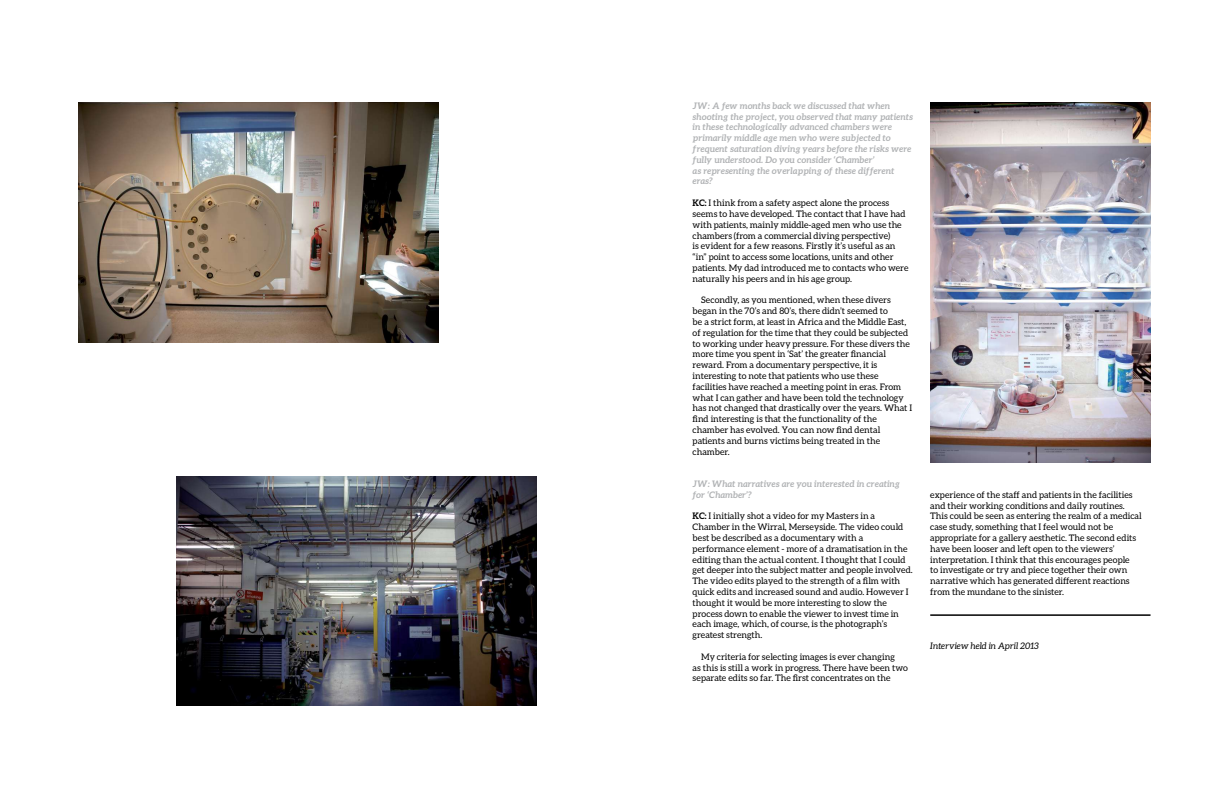
<style>
.page{position:relative;width:1229px;height:808px;background:#fff}
.page>*{position:absolute;margin:0;border:0;box-sizing:border-box;transform-origin:0 0}
.t1{font:9px/10.8px "Aleo";color:#000}
.t2{font:italic 700 9px/10.8px "Aleo";color:#b0b2b4}
.t3{font:italic 9px "Aleo";color:#000}
.s1{font-weight:700}
</style>
<div class="page">
<img style="left:931px;top:102px;width:220px;height:360px">
<img style="left:176px;top:477px;width:360px;height:229px">
<hr style="left:930px;top:614px;width:220px;height:2px;background:#000">
<img style="left:78px;top:102px;width:360px;height:240px">
<p class="t2" style="left:693px;top:100px;width:222px">JW: A few months back we discussed that when shooting the project, you observed that many patients in these technologically advanced chambers were primarily middle age men who were subjected to frequent saturation diving years before the risks were fully understood. Do you consider ‘Chamber’<br>as representing the overlapping of these different eras?</p>
<p class="t1" style="left:693px;top:197px;width:217px"><span class="s1">KC:</span> I think from a safety aspect alone the process seems to have developed. The contact that I have had with patients, mainly middle-aged men who use the chambers (from a commercial diving perspective)<br>is evident for a few reasons. Firstly it’s useful as an “in” point to access some locations, units and other patients. My dad introduced me to contacts who were naturally his peers and in his age group.</p>
<p class="t1" style="left:693px;top:295px;width:221px;text-indent:9px">Secondly, as you mentioned, when these divers began in the 70’s and 80’s, there didn’t seemed to<br>be a strict form, at least in Africa and the Middle East, of regulation for the time that they could be subjected to working under heavy pressure. For these divers the more time you spent in ‘Sat’ the greater financial reward. From a documentary perspective, it is interesting to note that patients who use these facilities have reached a meeting point in eras. From what I can gather and have been told the technology has not changed that drastically over the years. What I find interesting is that the functionality of the chamber has evolved. You can now find dental patients and burns victims being treated in the chamber.</p>
<p class="t2" style="left:693px;top:478px;width:209px">JW: What narratives are you interested in creating for ‘Chamber’?</p>
<p class="t1" style="left:693px;top:511px;width:221px"><span class="s1">KC:</span> I initially shot a video for my Masters in a Chamber in the Wirral, Merseyside. The video could best be described as a documentary with a performance element - more of a dramatisation in the editing than the actual content. I thought that I could get deeper into the subject matter and people involved.<br>The video edits played to the strength of a film with quick edits and increased sound and audio. However I thought it would be more interesting to slow the process down to enable the viewer to invest time in each image, which, of course, is the photograph’s greatest strength.</p>
<p class="t1" style="left:693px;top:651px;width:217px;text-indent:9px">My criteria for selecting images is ever changing<br>as this is still a work in progress. There have been two separate edits so far. The first concentrates on the</p>
<p class="t1" style="left:930px;top:489px;width:213px">experience of the staff and patients in the facilities and their working conditions and daily routines.<br>This could be seen as entering the realm of a medical case study, something that I feel would not be appropriate for a gallery aesthetic. The second edits have been looser and left open to the viewers’ interpretation. I think that this encourages people<br>to investigate or try and piece together their own narrative which has generated different reactions from the mundane to the sinister.</p>
<p class="t3" style="left:930px;top:641px;width:110px">Interview held in April 2013</p>
</div>
